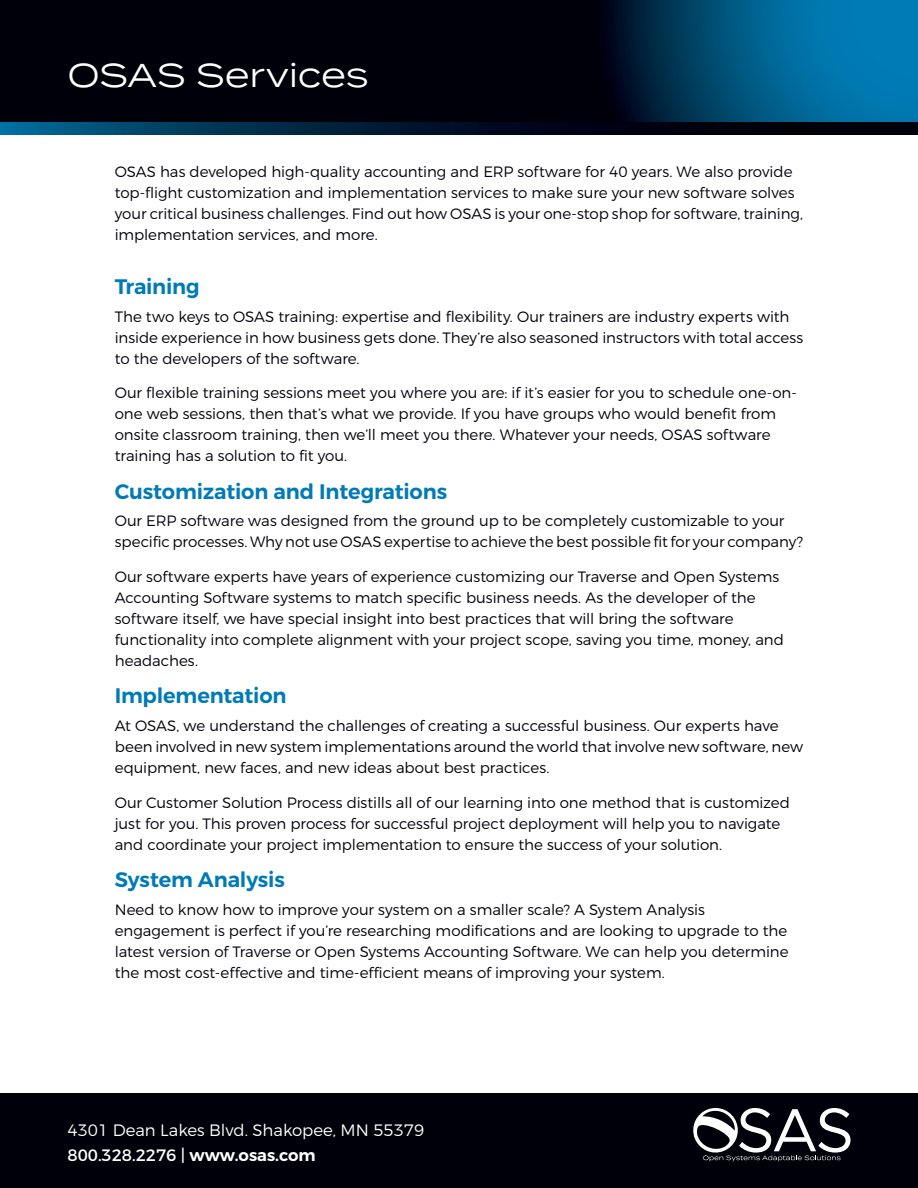
<style>
.page{position:relative;width:918px;height:1188px;background:#fff}
.page>*{position:absolute;margin:0;border:0;box-sizing:border-box;transform-origin:0 0}
.t1{font:33px "Termina";letter-spacing:-.01em;color:#fff}
.t2{font:600 21px "Montserrat";letter-spacing:-.01em;color:#007bb6}
.t3{font:300 16.5px/24.8px "Montserrat";color:#fff}
.t4{font:300 15px/21px "Montserrat";letter-spacing:-.005em;color:#00000b}
.s1{font-weight:400}
.s2{font-weight:600}
</style>
<div class="page">
<svg style="left:0;top:122px;width:918px;height:13px;background:#001c34"></svg>
<svg style="left:0;top:0;width:918px;height:122px;background:#001b2f"></svg>
<div style="left:0;top:1094px;width:918px;height:94px;background:#00000b"></div>
<svg style="left:693px;top:1108px;width:158px;height:53px"></svg>
<h1 class="t1" style="left:68px;top:51px;width:303px">OSAS Services</h1>
<p class="t4" style="left:115px;top:161px;width:690px">OSAS has developed high-quality accounting and ERP software for 40 years. We also provide top-flight customization and implementation services to make sure your new software solves your critical business challenges. Find out how OSAS is your one-stop shop for software, training, implementation services, and more.</p>
<h2 class="t2" style="left:115px;top:273px;width:86px">Training</h2>
<p class="t4" style="left:115px;top:305px;width:690px">The two keys to OSAS training: expertise and flexibility. Our trainers are industry experts with inside experience in how business gets done. They’re also seasoned instructors with total access to the developers of the software.</p>
<p class="t4" style="left:115px;top:382px;width:684px">Our flexible training sessions meet you where you are: if it’s easier for you to schedule one-on&shy;one web sessions, then that’s what we provide. If you have groups who would benefit from onsite classroom training, then we’ll meet you there. Whatever your needs, OSAS software training has a solution to fit you.</p>
<h2 class="t2" style="left:115px;top:478px;width:334px">Customization and Integrations</h2>
<p class="t4" style="left:115px;top:510px;width:690px">Our ERP software was designed from the ground up to be completely customizable to your specific processes. Why not use OSAS expertise to achieve the best possible fit for your company?</p>
<p class="t4" style="left:115px;top:566px;width:671px">Our software experts have years of experience customizing our Traverse and Open Systems Accounting Software systems to match specific business needs. As the developer of the software itself, we have special insight into best practices that will bring the software functionality into complete alignment with your project scope, saving you time, money, and headaches.</p>
<h2 class="t2" style="left:115px;top:683px;width:173px">Implementation</h2>
<p class="t4" style="left:115px;top:715px;width:690px">At OSAS, we understand the challenges of creating a successful business. Our experts have been involved in new system implementations around the world that involve new software, new equipment, new faces, and new ideas about best practices.</p>
<p class="t4" style="left:115px;top:791px;width:677px">Our Customer Solution Process distills all of our learning into one method that is customized just for you. This proven process for successful project deployment will help you to navigate and coordinate your project implementation to ensure the success of your solution.</p>
<h2 class="t2" style="left:115px;top:867px;width:172px">System Analysis</h2>
<p class="t4" style="left:115px;top:899px;width:675px">Need to know how to improve your system on a smaller scale? A System Analysis engagement is perfect if you’re researching modifications and are looking to upgrade to the latest version of Traverse or Open Systems Accounting Software. We can help you determine the most cost-effective and time-efficient means of improving your system.</p>
<p class="t3" style="left:68px;top:1118px;width:358px">4301 Dean Lakes Blvd. Shakopee, MN 55379<br><span class="s1">800.328.2276 |</span> <span class="s2">www.osas.com</span></p>
</div>
